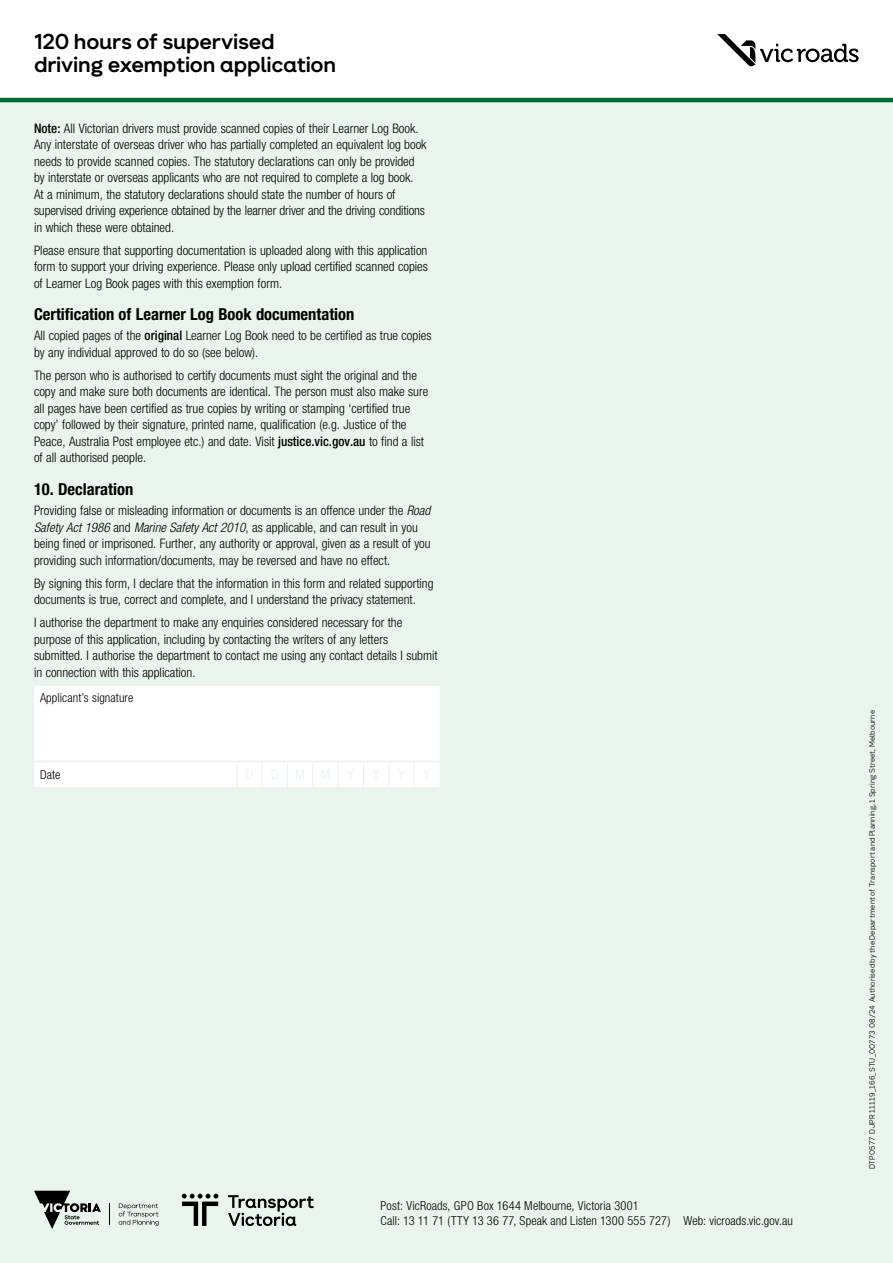
<style>
.page{position:relative;width:893px;height:1263px;background:#fff}
.page>*{position:absolute;margin:0;border:0;box-sizing:border-box;transform-origin:0 0}
.t1{font:700 21px/22.5px "Network Neo";letter-spacing:-.015em;color:#000}
.t2{font:700 condensed 16.5px "Helvetica Neue LT Std";color:#000}
.t3{font:300 condensed 13.2px/16.5px "Helvetica Neue LT Std";color:#000}
.t4{font:300 condensed 12.3px/15px "Helvetica Neue LT Std";letter-spacing:.01em;color:#000}
.t5{font:300 7.5px "Network Sans";letter-spacing:.015em;color:#000}
.s1{font-weight:500}
.s2{font-style:italic}
</style>
<div class="page">
<div style="left:0;top:98px;width:893px;height:1165px;background:#e8f4ec"></div>
<hr style="left:0;top:98px;width:893px;height:4px;background:#006b35">
<svg style="left:182px;top:1194px;width:36px;height:32px"></svg>
<svg style="left:228px;top:1195px;width:86px;height:31px"></svg>
<svg style="left:34px;top:1191px;width:67px;height:38px"></svg>
<svg style="left:119px;top:1203px;width:40px;height:23px"></svg>
<div style="left:34px;top:686px;width:405px;height:101px;background:#fff"></div>
<svg style="left:717px;top:34px;width:142px;height:32px"></svg>
<h1 class="t1" style="left:34px;top:32px;width:304px">120 hours of supervised driving exemption application</h1>
<p class="t3" style="left:34px;top:120px;width:394px"><span class="s1">Note:</span> All Victorian drivers must provide scanned copies of their Learner Log Book.<br>Any interstate of overseas driver who has partially completed an equivalent log book needs to provide scanned copies. The statutory declarations can only be provided by interstate or overseas applicants who are not required to complete a log book.<br>At a minimum, the statutory declarations should state the number of hours of supervised driving experience obtained by the learner driver and the driving conditions in which these were obtained.</p>
<p class="t3" style="left:34px;top:242px;width:395px;text-align:justify">Please ensure that supporting documentation is uploaded along with this application form to support your driving experience. Please only upload certified scanned copies of Learner Log Book pages with this exemption form.</p>
<p class="t2" style="left:34px;top:304px;width:322px">Certification of Learner Log Book documentation</p>
<p class="t3" style="left:34px;top:327px;width:399px">All copied pages of the <span class="s1">original</span> Learner Log Book need to be certified as true copies by any individual approved to do so (see below).</p>
<p class="t3" style="left:34px;top:367px;width:396px">The person who is authorised to certify documents must sight the original and the copy and make sure both documents are identical. The person must also make sure all pages have been certified as true copies by writing or stamping ‘certified true copy’ followed by their signature, printed name, qualification (e.g. Justice of the Peace, Australia Post employee etc.) and date. Visit <span class="s1">justice.vic.gov.au</span> to find a list of all authorised people.</p>
<p class="t2" style="left:34px;top:479px;width:101px">10. Declaration</p>
<p class="t3" style="left:34px;top:502px;width:398px">Providing false or misleading information or documents is an offence under the <span class="s2">Road Safety Act 1986</span> and <span class="s2">Marine Safety Act 2010</span>, as applicable, and can result in you being fined or imprisoned. Further, any authority or approval, given as a result of you providing such information/documents, may be reversed and have no effect.</p>
<p class="t3" style="left:34px;top:575px;width:401px">By signing this form, I declare that the information in this form and related supporting documents is true, correct and complete, and I understand the privacy statement.</p>
<p class="t3" style="left:34px;top:614px;width:405px">I authorise the department to make any enquiries considered necessary for the purpose of this application, including by contacting the writers of any letters submitted. I authorise the department to contact me using any contact details I submit in connection with this application.</p>
<p class="t4" style="left:40px;top:690px;width:95px">Applicant’s signature</p>
<p class="t4" style="left:40px;top:767px;width:22px">Date</p>
<p class="t4" style="left:381px;top:1198px;width:414px">Post: VicRoads, GPO Box 1644 Melbourne, Victoria 3001<br>Call: 13 11 71 (TTY 13 36 77, Speak and Listen 1300 555 727) Web: vicroads.vic.gov.au</p>
<p class="t5" style="left:867px;top:1169px;width:461px;rotate:-90deg">DTP0577 DJPR 11119_166_STU_00773 08/24 Authorised by the Department of Transport and Planning, 1 Spring Street, Melbourne</p>
</div>
